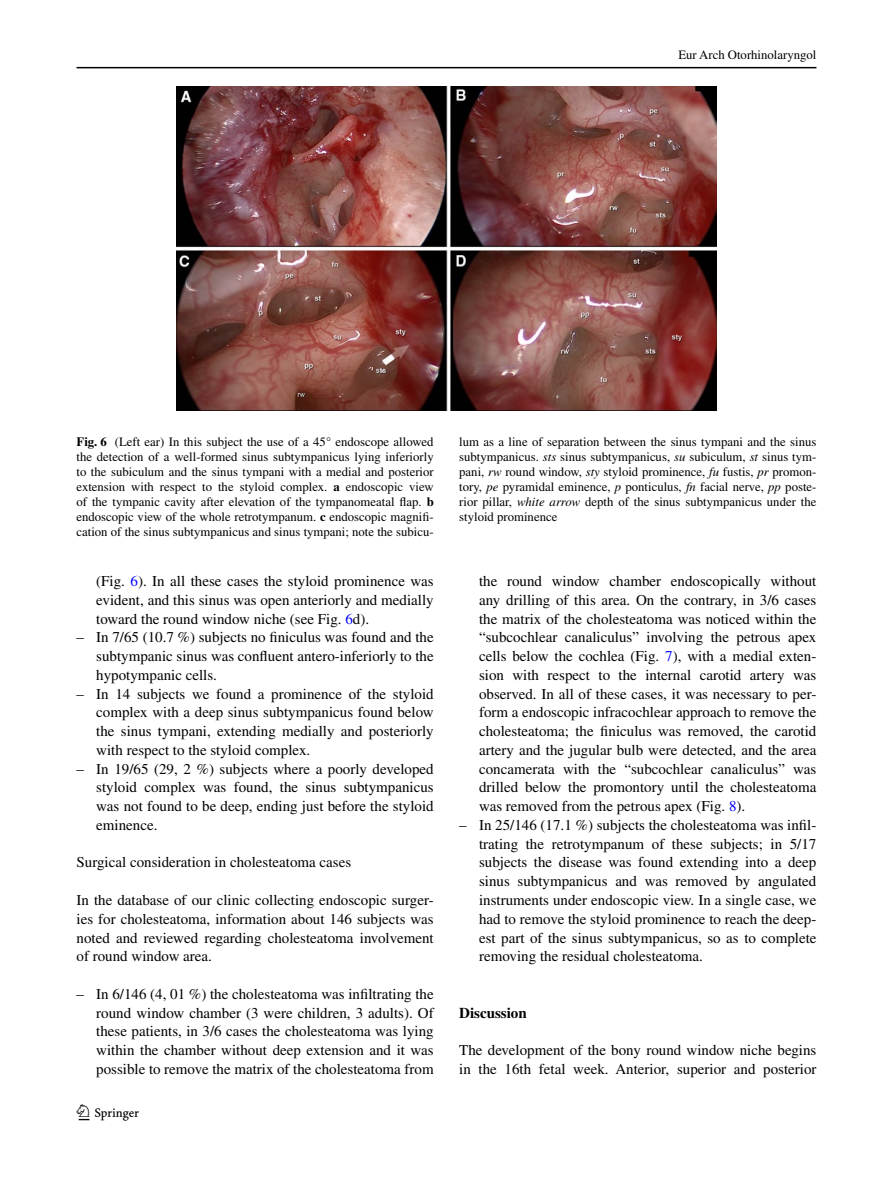
<style>
.page{position:relative;width:893px;height:1187px;background:#fff}
.page>*{position:absolute;margin:0;border:0;box-sizing:border-box;transform-origin:0 0}
.t1{font:22.5px "Springnew";color:#000}
.t2{font:15px/18.8px "Times";color:#000;text-align:justify}
.t3{font:700 15px "Times";color:#000}
.t4{font:12.75px/15px "Times";color:#000;text-align:justify}
.s1{font-weight:700}
.s2{font-style:italic}
.s3{color:#00f}
</style>
<div class="page">
<hr style="left:77px;top:67px;width:739px;height:1px;background:#000">
<img style="left:176px;top:87px;width:540px;height:324px">
<p class="t4" style="left:678px;top:48px;width:140px">Eur Arch Otorhinolaryngol</p>
<p class="t4" style="left:77px;top:434px;width:359px"><span class="s1">Fig. 6</span> (Left ear) In this subject the use of a 45° endoscope allowed the detection of a well-formed sinus subtympanicus lying inferiorly to the subiculum and the sinus tympani with a medial and posterior extension with respect to the styloid complex. <span class="s1">a</span> endoscopic view of the tympanic cavity after elevation of the tympanomeatal flap. <span class="s1">b </span>endoscopic view of the whole retrotympanum. <span class="s1">c</span> endoscopic magnifi&shy;cation of the sinus subtympanicus and sinus tympani; note the subicu-</p>
<p class="t4" style="left:459px;top:434px;width:359px">lum as a line of separation between the sinus tympani and the sinus subtympanicus. <span class="s2">sts</span> sinus subtympanicus, <span class="s2">su</span> subiculum, <span class="s2">st</span> sinus tym&shy;pani, <span class="s2">rw</span> round window, <span class="s2">sty</span> styloid prominence, <span class="s2">fu</span> fustis, <span class="s2">pr</span> promon&shy;tory, <span class="s2">pe</span> pyramidal eminence, <span class="s2">p</span> ponticulus, <span class="s2">fn</span> facial nerve, <span class="s2">pp</span> poste&shy;rior pillar, <span class="s2">white arrow</span> depth of the sinus subtympanicus under the styloid prominence</p>
<p class="t2" style="left:96px;top:571px;width:339px">(Fig. <span class="s3">6</span>). In all these cases the styloid prominence was evident, and this sinus was open anteriorly and medially toward the round window niche (see Fig. <span class="s3">6</span>d).</p>
<p class="t2" style="left:96px;top:627px;width:339px;text-indent:-20px">– In 7/65 (10.7 %) subjects no finiculus was found and the subtympanic sinus was confluent antero-inferiorly to the hypotympanic cells.</p>
<p class="t2" style="left:96px;top:684px;width:339px;text-indent:-20px">– In 14 subjects we found a prominence of the styloid complex with a deep sinus subtympanicus found below the sinus tympani, extending medially and posteriorly with respect to the styloid complex.</p>
<p class="t2" style="left:96px;top:759px;width:339px;text-indent:-20px">– In 19/65 (29, 2 %) subjects where a poorly developed styloid complex was found, the sinus subtympanicus was not found to be deep, ending just before the styloid eminence.</p>
<p class="t2" style="left:77px;top:852px;width:276px">Surgical consideration in cholesteatoma cases</p>
<p class="t2" style="left:77px;top:890px;width:359px">In the database of our clinic collecting endoscopic surger&shy;ies for cholesteatoma, information about 146 subjects was noted and reviewed regarding cholesteatoma involvement of round window area.</p>
<p class="t2" style="left:96px;top:984px;width:339px;text-indent:-20px">– In 6/146 (4, 01 %) the cholesteatoma was infiltrating the round window chamber (3 were children, 3 adults). Of these patients, in 3/6 cases the cholesteatoma was lying within the chamber without deep extension and it was possible to remove the matrix of the cholesteatoma from</p>
<h1 class="t1" style="left:79px;top:1104px;width:62px">1 3</h1>
<p class="t2" style="left:479px;top:571px;width:339px">the round window chamber endoscopically without any drilling of this area. On the contrary, in 3/6 cases the matrix of the cholesteatoma was noticed within the “subcochlear canaliculus” involving the petrous apex cells below the cochlea (Fig. <span class="s3">7</span>), with a medial exten&shy;sion with respect to the internal carotid artery was observed. In all of these cases, it was necessary to per&shy;form a endoscopic infracochlear approach to remove the cholesteatoma; the finiculus was removed, the carotid artery and the jugular bulb were detected, and the area concamerata with the “subcochlear canaliculus” was drilled below the promontory until the cholesteatoma was removed from the petrous apex (Fig. <span class="s3">8</span>).</p>
<p class="t2" style="left:479px;top:815px;width:339px;text-indent:-20px">– In 25/146 (17.1 %) subjects the cholesteatoma was infil&shy;trating the retrotympanum of these subjects; in 5/17 subjects the disease was found extending into a deep sinus subtympanicus and was removed by angulated instruments under endoscopic view. In a single case, we had to remove the styloid prominence to reach the deep&shy;est part of the sinus subtympanicus, so as to complete removing the residual cholesteatoma.</p>
<p class="t3" style="left:459px;top:1003px;width:69px">Discussion</p>
<p class="t2" style="left:459px;top:1040px;width:359px">The development of the bony round window niche begins in the 16th fetal week. Anterior, superior and posterior</p>
</div>
